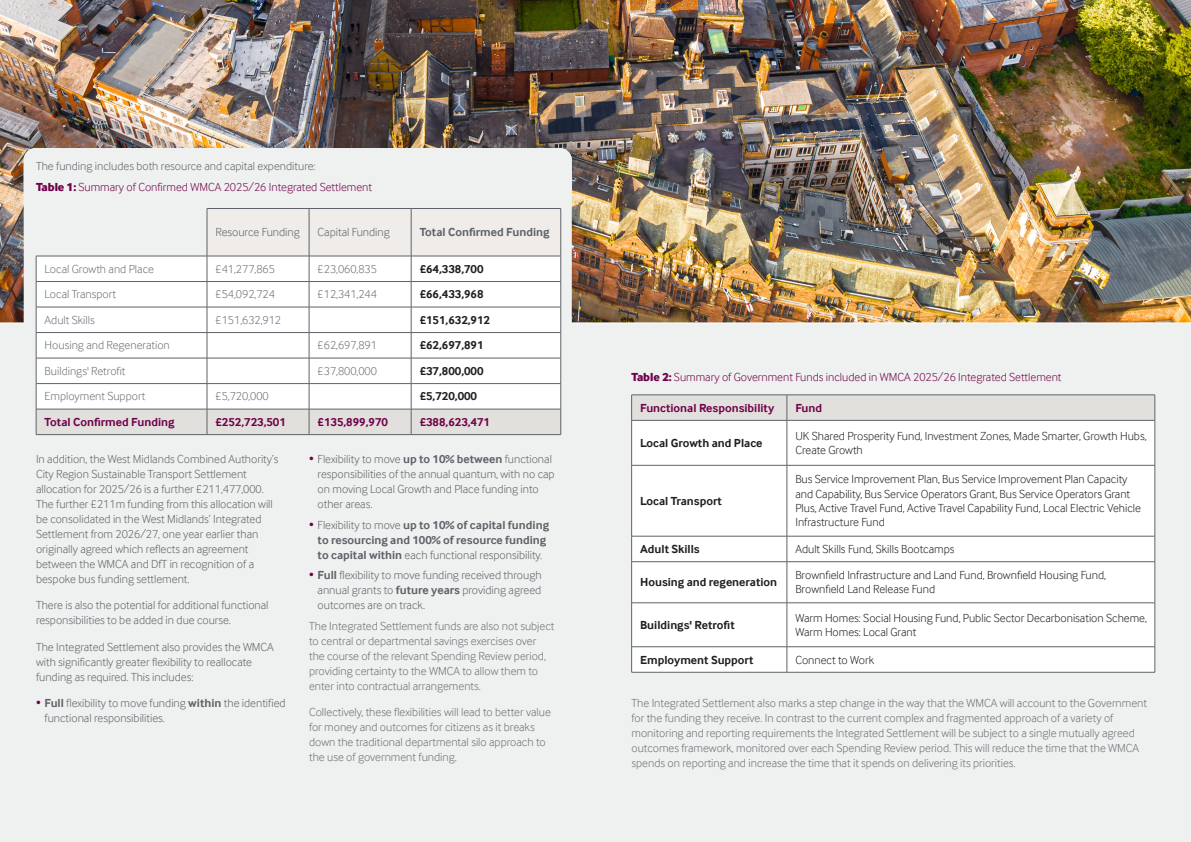
<style>
.page{position:relative;width:1191px;height:842px;background:#fff}
.page>*{position:absolute;margin:0;border:0;box-sizing:border-box;transform-origin:0 0}
._07_Body_Text{font:300 12px/15px "Inter Face";color:#6c7075}
._07_Body_Text-2{font:300 12px/15px "Inter Face";color:#5f6369}
.t1{font:300 12px/14.4px "Inter Face";color:#231f20}
.t2{font:700 12px "Inter Face";color:#231f20}
._07_Body_Text-3{font:700 12px/15px "Inter Face";color:#5f6369;text-align:center}
._07_Body_Text-4{font:300 12px "Inter Face";color:#70034b}
.t3{font:700 12px "Inter Face";color:#70034b}
.s1{font-weight:800}
.s2{color:#70034b}
.s3{font-weight:700}
.s4{font-weight:300;color:#70034b}
.s5{font-weight:300}
</style>
<div class="page">
<div style="left:0;top:196px;width:1191px;height:646px;background:#eff1f0"></div>
<img style="left:0;top:0;width:1191px;height:323px">
<div style="left:24px;top:148px;width:548px;height:295px;background:#eff1f0;border-radius:12px"></div>
<div style="left:24px;top:148px;width:548px;height:56px;background:#eff1f0"></div>
<svg style="left:36px;top:208px;width:525px;height:226px"></svg>
<hr style="left:36px;top:434px;width:171px;height:1px;background:#5f6369">
<hr style="left:207px;top:434px;width:102px;height:1px;background:#5f6369">
<hr style="left:309px;top:434px;width:102px;height:1px;background:#5f6369">
<hr style="left:411px;top:434px;width:150px;height:1px;background:#5f6369">
<div style="left:632px;top:421px;width:522px;height:251px;background:#fff"></div>
<svg style="left:631px;top:395px;width:524px;height:25px;background:#dedcda"></svg>
<hr style="left:631px;top:420px;width:156px;height:1px;background:#5f6369">
<hr style="left:631px;top:420px;width:1px;height:45px;background:#5f6369">
<hr style="left:787px;top:420px;width:368px;height:1px;background:#5f6369">
<hr style="left:786px;top:420px;width:1px;height:45px;background:#5f6369">
<hr style="left:1154px;top:420px;width:1px;height:45px;background:#5f6369">
<hr style="left:631px;top:465px;width:156px;height:1px;background:#5f6369">
<hr style="left:631px;top:465px;width:1px;height:71px;background:#5f6369">
<hr style="left:787px;top:465px;width:368px;height:1px;background:#5f6369">
<hr style="left:786px;top:465px;width:1px;height:71px;background:#5f6369">
<hr style="left:1154px;top:465px;width:1px;height:71px;background:#5f6369">
<hr style="left:631px;top:536px;width:156px;height:1px;background:#5f6369">
<svg style="left:631px;top:536px;width:1px;height:25px"></svg>
<hr style="left:787px;top:536px;width:368px;height:1px;background:#5f6369">
<svg style="left:786px;top:536px;width:1px;height:25px"></svg>
<svg style="left:1154px;top:536px;width:1px;height:25px"></svg>
<hr style="left:631px;top:561px;width:156px;height:1px;background:#5f6369">
<hr style="left:631px;top:562px;width:1px;height:41px;background:#5f6369">
<hr style="left:787px;top:561px;width:368px;height:1px;background:#5f6369">
<hr style="left:786px;top:562px;width:1px;height:41px;background:#5f6369">
<hr style="left:1154px;top:562px;width:1px;height:41px;background:#5f6369">
<hr style="left:631px;top:603px;width:156px;height:1px;background:#5f6369">
<hr style="left:631px;top:603px;width:1px;height:44px;background:#5f6369">
<hr style="left:787px;top:603px;width:368px;height:1px;background:#5f6369">
<hr style="left:786px;top:603px;width:1px;height:44px;background:#5f6369">
<hr style="left:1154px;top:603px;width:1px;height:44px;background:#5f6369">
<hr style="left:631px;top:647px;width:156px;height:1px;background:#5f6369">
<svg style="left:631px;top:647px;width:1px;height:25px"></svg>
<hr style="left:787px;top:647px;width:368px;height:1px;background:#5f6369">
<svg style="left:786px;top:647px;width:1px;height:25px"></svg>
<svg style="left:1154px;top:647px;width:1px;height:25px"></svg>
<hr style="left:631px;top:672px;width:156px;height:1px;background:#5f6369">
<hr style="left:787px;top:672px;width:368px;height:1px;background:#5f6369">
<p class="_07_Body_Text-2" style="left:36px;top:159px;width:281px">The funding includes both resource and capital expenditure:</p>
<p class="_07_Body_Text-4" style="left:36px;top:180px;width:337px"><span class="s1">Table 1:</span> Summary of Confirmed WMCA 2025/26 Integrated Settlement</p>
<p class="_07_Body_Text-2" style="left:215px;top:225px;width:86px">Resource Funding</p>
<p class="_07_Body_Text-2" style="left:317px;top:225px;width:74px">Capital Funding</p>
<p class="_07_Body_Text-3" style="left:420px;top:225px;width:131px">Total Confirmed Funding</p>
<p class="_07_Body_Text" style="left:45px;top:261px;width:111px">Local Growth and Place</p>
<p class="_07_Body_Text" style="left:215px;top:261px;width:61px">£41,277,865</p>
<p class="_07_Body_Text" style="left:317px;top:261px;width:61px">£23,060,835</p>
<p class="t2" style="left:420px;top:262px;width:65px">£64,338,700</p>
<p class="_07_Body_Text" style="left:45px;top:287px;width:73px">Local Transport</p>
<p class="_07_Body_Text" style="left:215px;top:287px;width:61px">£54,092,724</p>
<p class="_07_Body_Text" style="left:317px;top:287px;width:61px">£12,341,244</p>
<p class="t2" style="left:420px;top:287px;width:65px">£66,433,968</p>
<p class="_07_Body_Text" style="left:45px;top:312px;width:52px">Adult Skills</p>
<p class="_07_Body_Text" style="left:215px;top:312px;width:67px">£151,632,912</p>
<p class="t2" style="left:420px;top:313px;width:72px">£151,632,912</p>
<p class="_07_Body_Text" style="left:45px;top:338px;width:127px">Housing and Regeneration</p>
<p class="_07_Body_Text" style="left:317px;top:338px;width:61px">£62,697,891</p>
<p class="t2" style="left:420px;top:338px;width:65px">£62,697,891</p>
<p class="_07_Body_Text" style="left:45px;top:363px;width:82px">Buildings' Retrofit</p>
<p class="_07_Body_Text" style="left:317px;top:363px;width:61px">£37,800,000</p>
<p class="t2" style="left:420px;top:364px;width:65px">£37,800,000</p>
<p class="_07_Body_Text" style="left:45px;top:389px;width:102px">Employment Support</p>
<p class="_07_Body_Text" style="left:215px;top:389px;width:55px">£5,720,000</p>
<p class="t2" style="left:420px;top:389px;width:59px">£5,720,000</p>
<p class="t3" style="left:45px;top:415px;width:131px">Total Confirmed Funding</p>
<p class="t3" style="left:215px;top:415px;width:72px">£252,723,501</p>
<p class="t3" style="left:317px;top:415px;width:72px">£135,899,970</p>
<p class="t3" style="left:420px;top:415px;width:72px">£388,623,471</p>
<p class="_07_Body_Text-2" style="left:36px;top:451px;width:244px">In addition, the West Midlands Combined Authority’s City Region Sustainable Transport Settlement allocation for 2025/26 is a further £211,477,000.<br>The further £211m funding from this allocation will be consolidated in the West Midlands’ Integrated Settlement from 2026/27, one year earlier than originally agreed which reflects an agreement between the WMCA and DfT in recognition of a bespoke bus funding settlement.</p>
<p class="_07_Body_Text-2" style="left:36px;top:598px;width:234px">There is also the potential for additional functional responsibilities to be added in due course.</p>
<p class="_07_Body_Text-2" style="left:36px;top:639px;width:239px">The Integrated Settlement also provides the WMCA with significantly greater flexibility to reallocate funding as required. This includes:</p>
<p class="_07_Body_Text-2" style="left:45px;top:695px;width:243px;text-indent:-9px"><span class="s2">•</span> <span class="s3">Full</span> flexibility to move funding <span class="s3">within</span> the identified functional responsibilities.</p>
<p class="_07_Body_Text-2" style="left:317px;top:451px;width:239px;text-indent:-9px"><span class="s2">•</span> Flexibility to move <span class="s3">up to 10% between</span> functional responsibilities of the annual quantum, with no cap on moving Local Growth and Place funding into other areas.</p>
<p class="_07_Body_Text-3" style="left:309px;top:517px;width:241px"><span class="s4">•</span> <span class="s5">Flexibility to move</span> up to 10% of capital funding to resourcing and 100% of resource funding to capital within <span class="s5">each functional responsibility.</span></p>
<p class="_07_Body_Text-2" style="left:317px;top:568px;width:225px;text-align:justify;text-indent:-9px"><span class="s2">•</span> <span class="s3">Full</span> flexibility to move funding received through annual grants to <span class="s3">future years</span> providing agreed outcomes are on track.</p>
<p class="_07_Body_Text" style="left:309px;top:618px;width:247px">The Integrated Settlement funds are also not subject to central or departmental savings exercises over the course of the relevant Spending Review period, providing certainty to the WMCA to allow them to enter into contractual arrangements.</p>
<p class="_07_Body_Text" style="left:309px;top:705px;width:243px">Collectively, these flexibilities will lead to better value for money and outcomes for citizens as it breaks down the traditional departmental silo approach to the use of government funding.</p>
<p class="_07_Body_Text-4" style="left:631px;top:370px;width:431px"><span class="s1">Table 2:</span> Summary of Government Funds included in WMCA 2025/26 Integrated Settlement</p>
<p class="t3" style="left:640px;top:401px;width:136px">Functional Responsibility</p>
<p class="t3" style="left:795px;top:401px;width:28px">Fund</p>
<p class="t2" style="left:640px;top:436px;width:124px">Local Growth and Place</p>
<p class="t1" style="left:795px;top:428px;width:352px">UK Shared Prosperity Fund, Investment Zones, Made Smarter, Growth Hubs,<br>Create Growth</p>
<p class="t2" style="left:640px;top:494px;width:83px">Local Transport</p>
<p class="t1" style="left:795px;top:472px;width:347px">Bus Service Improvement Plan, Bus Service Improvement Plan Capacity and Capability, Bus Service Operators Grant, Bus Service Operators Grant Plus, Active Travel Fund, Active Travel Capability Fund, Local Electric Vehicle Infrastructure Fund</p>
<p class="t2" style="left:640px;top:542px;width:61px">Adult Skills</p>
<p class="t1" style="left:795px;top:542px;width:160px">Adult Skills Fund, Skills Bootcamps</p>
<p class="t2" style="left:640px;top:575px;width:139px">Housing and regeneration</p>
<p class="t1" style="left:795px;top:568px;width:312px">Brownfield Infrastructure and Land Fund, Brownfield Housing Fund,<br>Brownfield Land Release Fund</p>
<p class="t2" style="left:640px;top:618px;width:96px">Buildings' Retrofit</p>
<p class="t1" style="left:795px;top:610px;width:353px">Warm Homes: Social Housing Fund, Public Sector Decarbonisation Scheme,<br>Warm Homes: Local Grant</p>
<p class="t2" style="left:640px;top:652px;width:115px">Employment Support</p>
<p class="t1" style="left:795px;top:652px;width:80px">Connect to Work</p>
<p class="_07_Body_Text" style="left:631px;top:695px;width:517px">The Integrated Settlement also marks a step change in the way that the WMCA will account to the Government for the funding they receive. In contrast to the current complex and fragmented approach of a variety of monitoring and reporting requirements the Integrated Settlement will be subject to a single mutually agreed outcomes framework, monitored over each Spending Review period. This will reduce the time that the WMCA spends on reporting and increase the time that it spends on delivering its priorities.</p>
</div>
